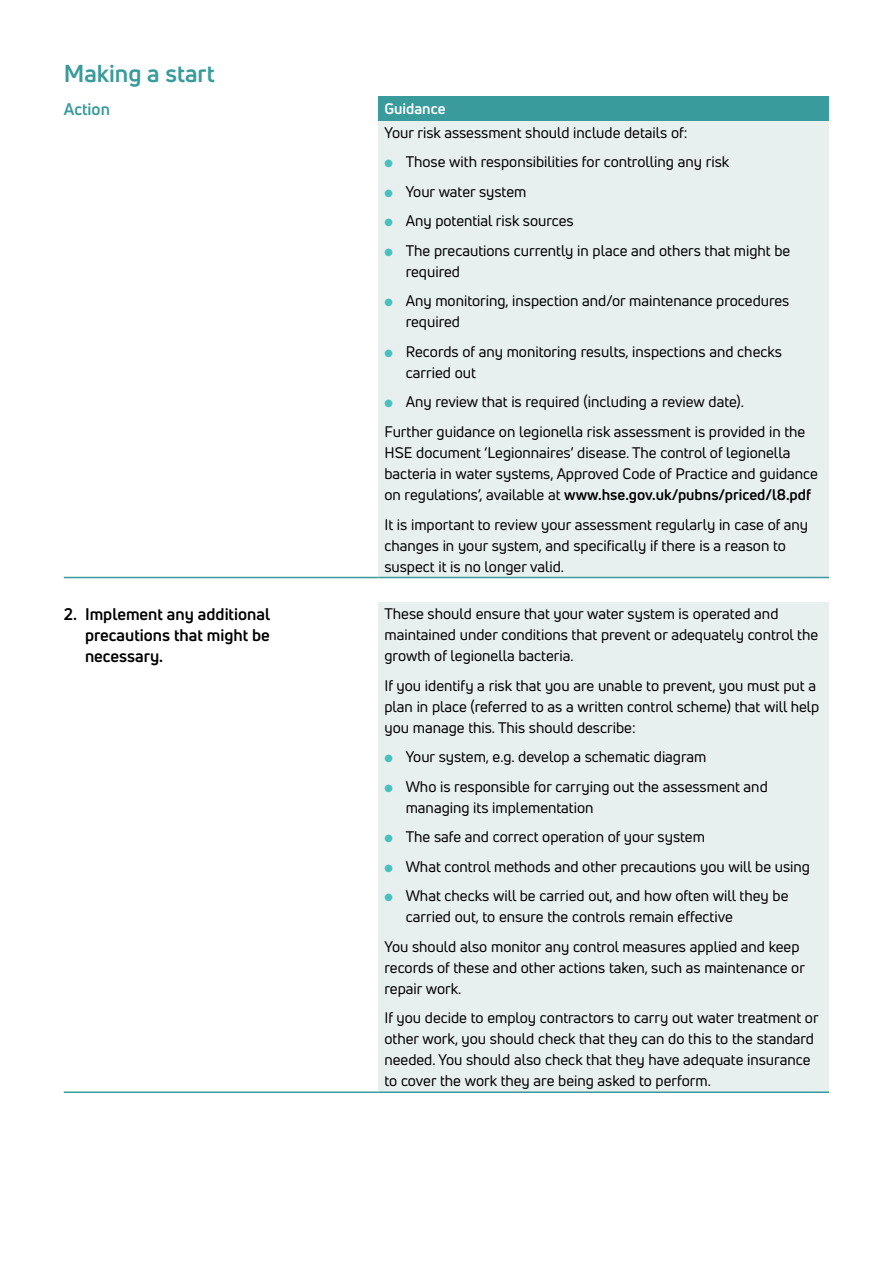
<style>
.page{position:relative;width:893px;height:1263px;background:#fff}
.page>*{position:absolute;margin:0;border:0;box-sizing:border-box;transform-origin:0 0}
.t1{font:700 24px "Uni Neue";color:#399b9b}
.t2{font:700 16.5px/21px "Uni Neue";color:#000;text-align:justify}
.t3{font:700 16.5px "Uni Neue";color:#399b9b}
.t4{font:15px/21px "Uni Neue";color:#000}
.t5{font:700 15px "Uni Neue";color:#fff}
.s1{color:#46c1be}
.s2{font-weight:700}
</style>
<div class="page">
<div style="left:378px;top:96px;width:451px;height:25px;background:#399b9b"></div>
<div style="left:378px;top:121px;width:451px;height:456px;background:#e8efef"></div>
<div style="left:378px;top:602px;width:451px;height:490px;background:#e8efef"></div>
<hr style="left:64px;top:1091px;width:314px;height:2px;background:#399b9b">
<hr style="left:378px;top:1091px;width:451px;height:2px;background:#399b9b">
<hr style="left:64px;top:577px;width:314px;height:1px;background:#399b9b">
<hr style="left:378px;top:577px;width:451px;height:1px;background:#399b9b">
<h2 class="t1" style="left:64px;top:58px;width:152px">Making a start</h2>
<h5 class="t3" style="left:64px;top:98px;width:48px">Action</h5>
<h5 class="t5" style="left:384px;top:99px;width:63px">Guidance</h5>
<p class="t4" style="left:384px;top:122px;width:305px">Your risk assessment should include details of:</p>
<p class="t4" style="left:384px;top:151px;width:346px"><span class="s1">●</span> Those with responsibilities for controlling any risk</p>
<p class="t4" style="left:384px;top:181px;width:143px"><span class="s1">●</span> Your water system</p>
<p class="t4" style="left:384px;top:210px;width:191px"><span class="s1">●</span> Any potential risk sources</p>
<p class="t4" style="left:384px;top:240px;width:407px"><span class="s1">●</span> The precautions currently in place and others that might be</p>
<p class="t4" style="left:406px;top:261px;width:56px">required</p>
<p class="t4" style="left:406px;top:290px;width:385px;text-indent:-21px"><span class="s1">●</span> Any monitoring, inspection and/or maintenance procedures required</p>
<p class="t4" style="left:384px;top:341px;width:399px"><span class="s1">●</span> Records of any monitoring results, inspections and checks</p>
<p class="t4" style="left:406px;top:362px;width:72px">carried out</p>
<p class="t4" style="left:384px;top:387px;width:422px;line-height:29.5px"><span class="s1">●</span> Any review that is required (including a review date).<br>Further guidance on legionella risk assessment is provided in the</p>
<p class="t4" style="left:384px;top:442px;width:435px">HSE document ‘Legionnaires’ disease. The control of legionella bacteria in water systems, Approved Code of Practice and guidance on regulations’, available at <span class="s2">www.hse.gov.uk/pubns/priced/l8.pdf</span></p>
<p class="t4" style="left:384px;top:513px;width:425px">It is important to review your assessment regularly in case of any changes in your system, and specifically if there is a reason to suspect it is no longer valid.</p>
<h4 class="t2" style="left:85px;top:604px;width:186px;text-indent:-21px">2. Implement any additional precautions that might be necessary.</h4>
<p class="t4" style="left:384px;top:603px;width:435px">These should ensure that your water system is operated and maintained under conditions that prevent or adequately control the growth of legionella bacteria.</p>
<p class="t4" style="left:384px;top:675px;width:436px">If you identify a risk that you are unable to prevent, you must put a plan in place (referred to as a written control scheme) that will help you manage this. This should describe:</p>
<p class="t4" style="left:384px;top:746px;width:324px"><span class="s1">●</span> Your system, e.g. develop a schematic diagram</p>
<p class="t4" style="left:406px;top:776px;width:364px;text-indent:-21px"><span class="s1">●</span> Who is responsible for carrying out the assessment and managing its implementation</p>
<p class="t4" style="left:384px;top:826px;width:322px"><span class="s1">●</span> The safe and correct operation of your system</p>
<p class="t4" style="left:384px;top:856px;width:427px"><span class="s1">●</span> What control methods and other precautions you will be using</p>
<p class="t4" style="left:406px;top:885px;width:384px;text-indent:-21px"><span class="s1">●</span> What checks will be carried out, and how often will they be carried out, to ensure the controls remain effective</p>
<p class="t4" style="left:384px;top:936px;width:422px">You should also monitor any control measures applied and keep records of these and other actions taken, such as maintenance or repair work.</p>
<p class="t4" style="left:384px;top:1007px;width:436px">If you decide to employ contractors to carry out water treatment or other work, you should check that they can do this to the standard needed. You should also check that they have adequate insurance to cover the work they are being asked to perform.</p>
</div>
